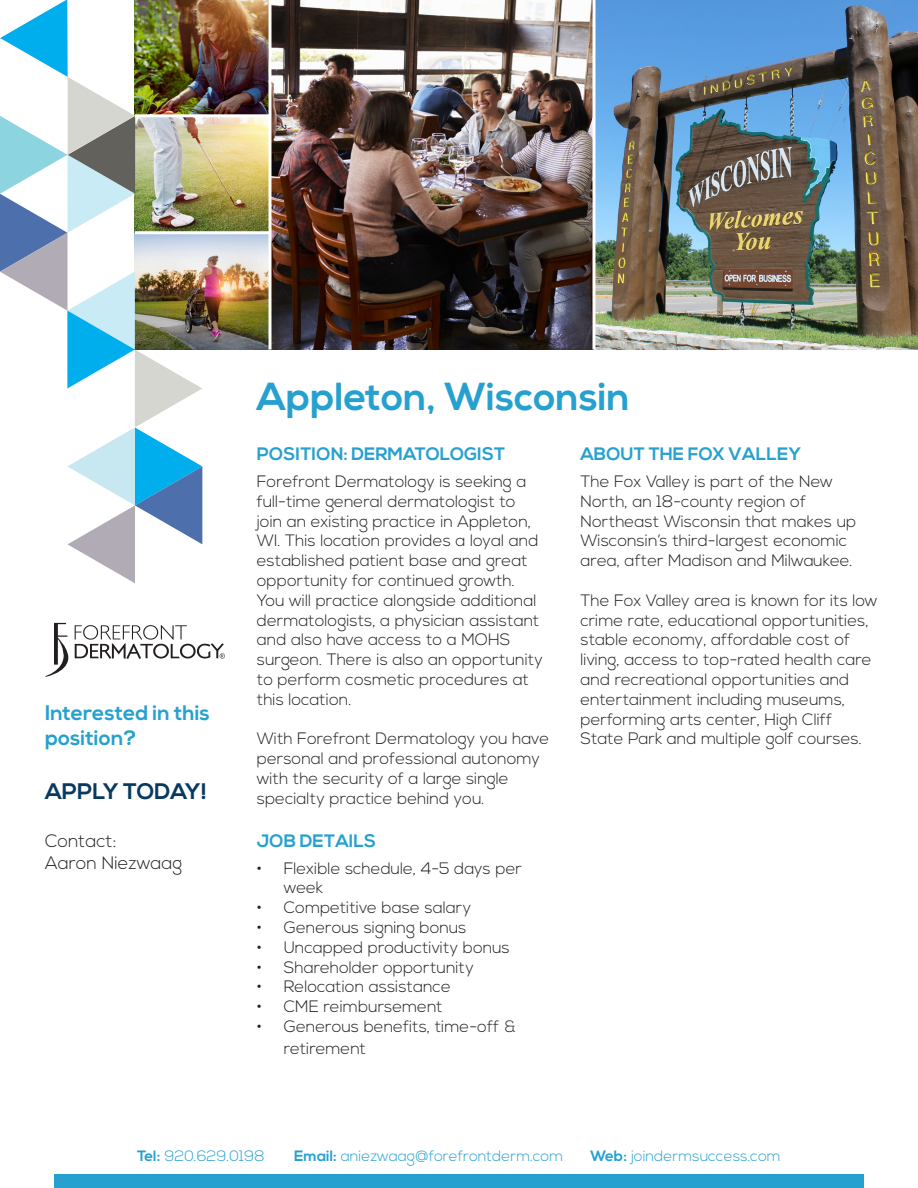
<style>
.page{position:relative;width:918px;height:1188px;background:#fff}
.page>*{position:absolute;margin:0;border:0;box-sizing:border-box;transform-origin:0 0}
.t1{font:700 39px "Nexa";color:#26a1cf}
.t2{font:700 22.5px "Nexa";color:#083a5f}
.t3{font:700 21px/25.2px "Nexa";color:#26a1cf}
.t4{font:700 18px "Nexa";color:#26a1cf}
.t5{font:300 18px "Nexa";color:#231f20}
.t6{font:300 16.5px/19.8px "Nexa";color:#231f20}
.t7{font:300 15px "Nexa";color:#26a1cf}
.s1{font-weight:700}
</style>
<div class="page">
<svg style="left:45px;top:623px;width:180px;height:54px"></svg>
<img style="left:202px;top:0;width:716px;height:350px">
<img style="left:0;top:0;width:202px;height:583px">
<div style="left:54px;top:1174px;width:810px;height:14px;background:#26a1cf"></div>
<svg style="left:592px;top:0;width:4px;height:350px"></svg>
<svg style="left:268px;top:0;width:4px;height:350px"></svg>
<hr style="left:135px;top:114px;width:135px;height:3px;background:#fff">
<hr style="left:135px;top:231px;width:135px;height:3px;background:#fff">
<p class="t3" style="left:45px;top:701px;width:166px">Interested in this position?</p>
<p class="t2" style="left:45px;top:778px;width:164px">APPLY TODAY!</p>
<p class="t5" style="left:45px;top:831px;width:73px">Contact:</p>
<p class="t5" style="left:45px;top:853px;width:139px">Aaron Niezwaag</p>
<p class="t1" style="left:257px;top:374px;width:375px">Appleton, Wisconsin</p>
<p class="t4" style="left:257px;top:444px;width:250px">POSITION: DERMATOLOGIST</p>
<p class="t6" style="left:257px;top:472px;width:288px">Forefront Dermatology is seeking a full-time general dermatologist to join an existing practice in Appleton, WI. This location provides a loyal and established patient base and great opportunity for continued growth.<br>You will practice alongside additional dermatologists, a physician assistant and also have access to a MOHS surgeon. There is also an opportunity to perform cosmetic procedures at this location.</p>
<p class="t6" style="left:257px;top:730px;width:294px">With Forefront Dermatology you have personal and professional autonomy with the security of a large single specialty practice behind you.</p>
<p class="t4" style="left:257px;top:830px;width:121px">JOB DETAILS</p>
<p class="t6" style="left:284px;top:859px;width:240px;text-indent:-27px">• Flexible schedule, 4-5 days per week</p>
<p class="t6" style="left:257px;top:898px;width:216px">• Competitive base salary</p>
<p class="t6" style="left:257px;top:918px;width:211px">• Generous signing bonus</p>
<p class="t6" style="left:257px;top:938px;width:254px">• Uncapped productivity bonus</p>
<p class="t6" style="left:257px;top:958px;width:219px">• Shareholder opportunity</p>
<p class="t6" style="left:257px;top:978px;width:196px">• Relocation assistance</p>
<p class="t6" style="left:257px;top:997px;width:187px">• CME reimbursement</p>
<p class="t6" style="left:284px;top:1016px;width:234px;line-height:21.6px;text-indent:-27px">• Generous benefits, time-off &amp; retirement</p>
<p class="t4" style="left:580px;top:444px;width:222px">ABOUT THE FOX VALLEY</p>
<p class="t6" style="left:580px;top:472px;width:277px">The Fox Valley is part of the New North, an 18-county region of Northeast Wisconsin that makes up Wisconsin’s third-largest economic area, after Madison and Milwaukee.</p>
<p class="t6" style="left:580px;top:591px;width:299px">The Fox Valley area is known for its low crime rate, educational opportunities, stable economy, affordable cost of living, access to top-rated health care and recreational opportunities and entertainment including museums, performing arts center, High Cliff State Park and multiple golf courses.</p>
<p class="t7" style="left:137px;top:1147px;width:129px"><span class="s1">Tel:</span> 920.629.0198</p>
<p class="t7" style="left:294px;top:1147px;width:270px"><span class="s1">Email:</span> aniezwaag@forefrontderm.com</p>
<p class="t7" style="left:590px;top:1147px;width:192px"><span class="s1">Web:</span> joindermsuccess.com</p>
</div>
